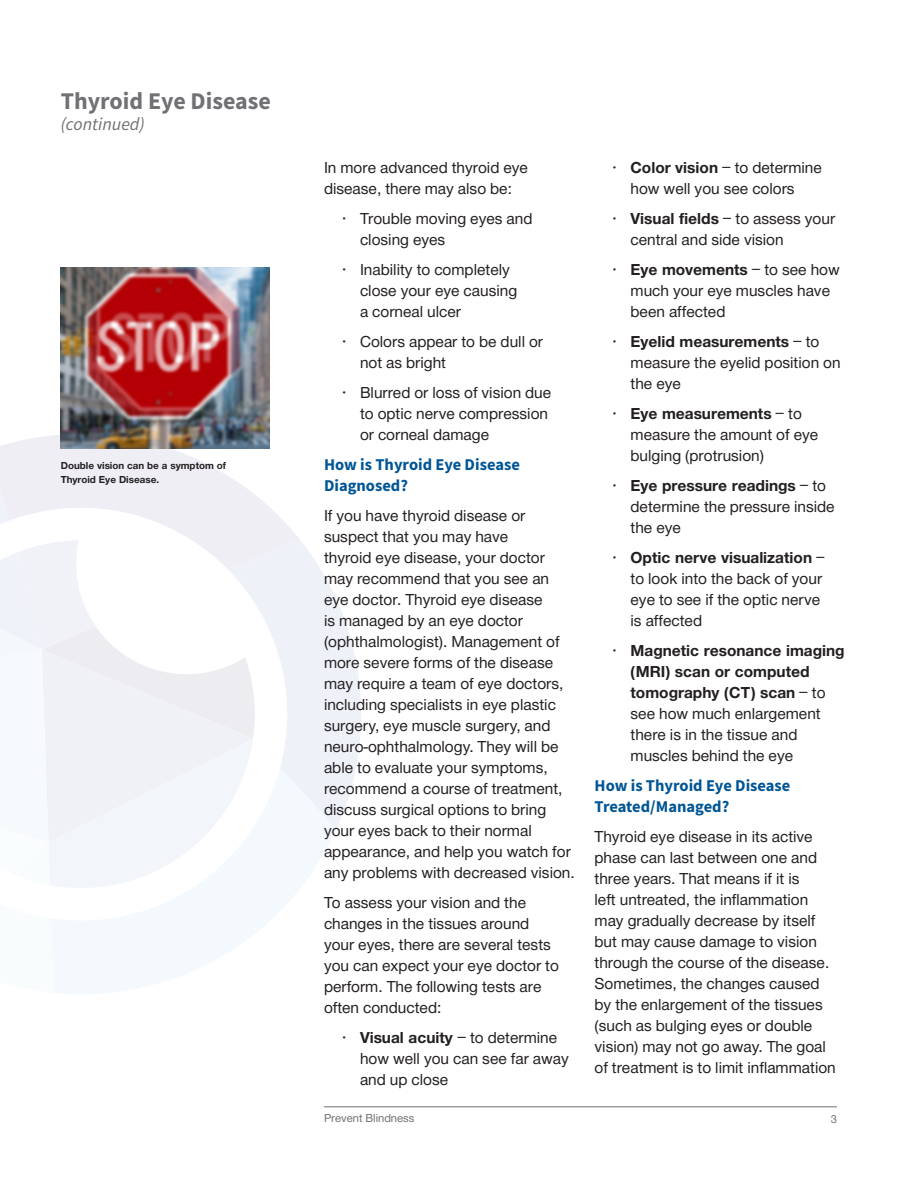
<style>
.page{position:relative;width:918px;height:1188px;background:#fff}
.page>*{position:absolute;margin:0;border:0;box-sizing:border-box;transform-origin:0 0}
.t1{font:700 24px "Source Sans Pro";color:#717074}
.t2{font:italic 18px "Source Sans Pro";color:#717074}
.t3{font:16.5px/21px "Helvetica Neue H55";color:#231f20}
.t4{font:700 16.5px/21px "Source Sans Pro";color:#005595}
.t5{font:12px "Helvetica Neue H55";color:#717074}
.t6{font:10.5px/13.5px "Helvetica Neue H75";color:#231f20}
.s1{font-family:"Helvetica Neue H75"}
</style>
<div class="page">
<svg style="left:54px;top:888px;width:246px;height:106px;fill:#f4f9fd"></svg>
<svg style="left:52px;top:919px;width:2px;height:55px"></svg>
<svg style="left:0;top:434px;width:361px;height:454px"></svg>
<hr style="left:324px;top:1107px;width:513px;height:1px;background:#717074">
<img style="left:61px;top:268px;width:209px;height:181px">
<p class="t1" style="left:61px;top:85px;width:212px">Thyroid Eye Disease</p>
<p class="t2" style="left:61px;top:113px;width:86px">(continued)</p>
<p class="t6" style="left:61px;top:460px;width:167px">Double vision can be a symptom of<br>Thyroid Eye Disease.</p>
<p class="t3" style="left:324px;top:158px;width:205px">In more advanced thyroid eye disease, there may also be:</p>
<p class="t3" style="left:360px;top:209px;width:174px;text-indent:-18px">• Trouble moving eyes and closing eyes</p>
<p class="t3" style="left:360px;top:260px;width:159px;text-indent:-18px">• Inability to completely close your eye causing a corneal ulcer</p>
<p class="t3" style="left:360px;top:332px;width:185px;text-indent:-18px">• Colors appear to be dull or not as bright</p>
<p class="t3" style="left:360px;top:383px;width:193px;text-indent:-18px">• Blurred or loss of vision due to optic nerve compression or corneal damage</p>
<p class="t4" style="left:324px;top:454px;width:197px">How is Thyroid Eye Disease<br>Diagnosed?</p>
<p class="t3" style="left:324px;top:506px;width:252px">If you have thyroid disease or suspect that you may have<br>thyroid eye disease, your doctor may recommend that you see an eye doctor. Thyroid eye disease<br>is managed by an eye doctor (ophthalmologist). Management of more severe forms of the disease may require a team of eye doctors, including specialists in eye plastic surgery, eye muscle surgery, and neuro-ophthalmology. They will be able to evaluate your symptoms, recommend a course of treatment, discuss surgical options to bring your eyes back to their normal appearance, and help you watch for any problems with decreased vision.</p>
<p class="t3" style="left:324px;top:893px;width:236px">To assess your vision and the changes in the tissues around your eyes, there are several tests you can expect your eye doctor to perform. The following tests are often conducted:</p>
<p class="t3" style="left:360px;top:1028px;width:210px;text-indent:-18px">• <span class="s1">Visual acuity</span> – to determine how well you can see far away and up close</p>
<p class="t3" style="left:613px;top:158px;width:211px;text-align:center">• <span class="s1">Color vision</span> – to determine how well you see colors</p>
<p class="t3" style="left:631px;top:209px;width:206px;text-indent:-18px">• <span class="s1">Visual fields</span> – to assess your central and side vision</p>
<p class="t3" style="left:631px;top:260px;width:211px;text-indent:-18px">• <span class="s1">Eye movements</span> – to see how much your eye muscles have been affected</p>
<p class="t3" style="left:631px;top:332px;width:212px;text-indent:-18px">• <span class="s1">Eyelid measurements</span> – to measure the eyelid position on the eye</p>
<p class="t3" style="left:631px;top:404px;width:189px;text-indent:-18px">• <span class="s1">Eye measurements</span> – to measure the amount of eye bulging (protrusion)</p>
<p class="t3" style="left:631px;top:476px;width:206px;text-indent:-18px">• <span class="s1">Eye pressure readings</span> – to determine the pressure inside the eye</p>
<p class="t3" style="left:631px;top:548px;width:196px;text-indent:-18px">• <span class="s1">Optic nerve visualization</span> – to look into the back of your eye to see if the optic nerve is affected</p>
<p class="t3" style="left:631px;top:641px;width:216px;text-indent:-18px">• <span class="s1">Magnetic resonance imaging (MRI) scan or computed tomography (CT) scan</span> – to see how much enlargement there is in the tissue and muscles behind the eye</p>
<p class="t4" style="left:595px;top:775px;width:197px">How is Thyroid Eye Disease<br>Treated/Managed?</p>
<p class="t3" style="left:595px;top:827px;width:243px">Thyroid eye disease in its active phase can last between one and three years. That means if it is<br>left untreated, the inflammation may gradually decrease by itself but may cause damage to vision through the course of the disease.<br>Sometimes, the changes caused by the enlargement of the tissues (such as bulging eyes or double vision) may not go away. The goal of treatment is to limit inflammation</p>
<p class="t5" style="left:324px;top:1110px;width:92px">Prevent Blindness</p>
<p class="t5" style="left:831px;top:1111px;width:8px">3</p>
</div>
